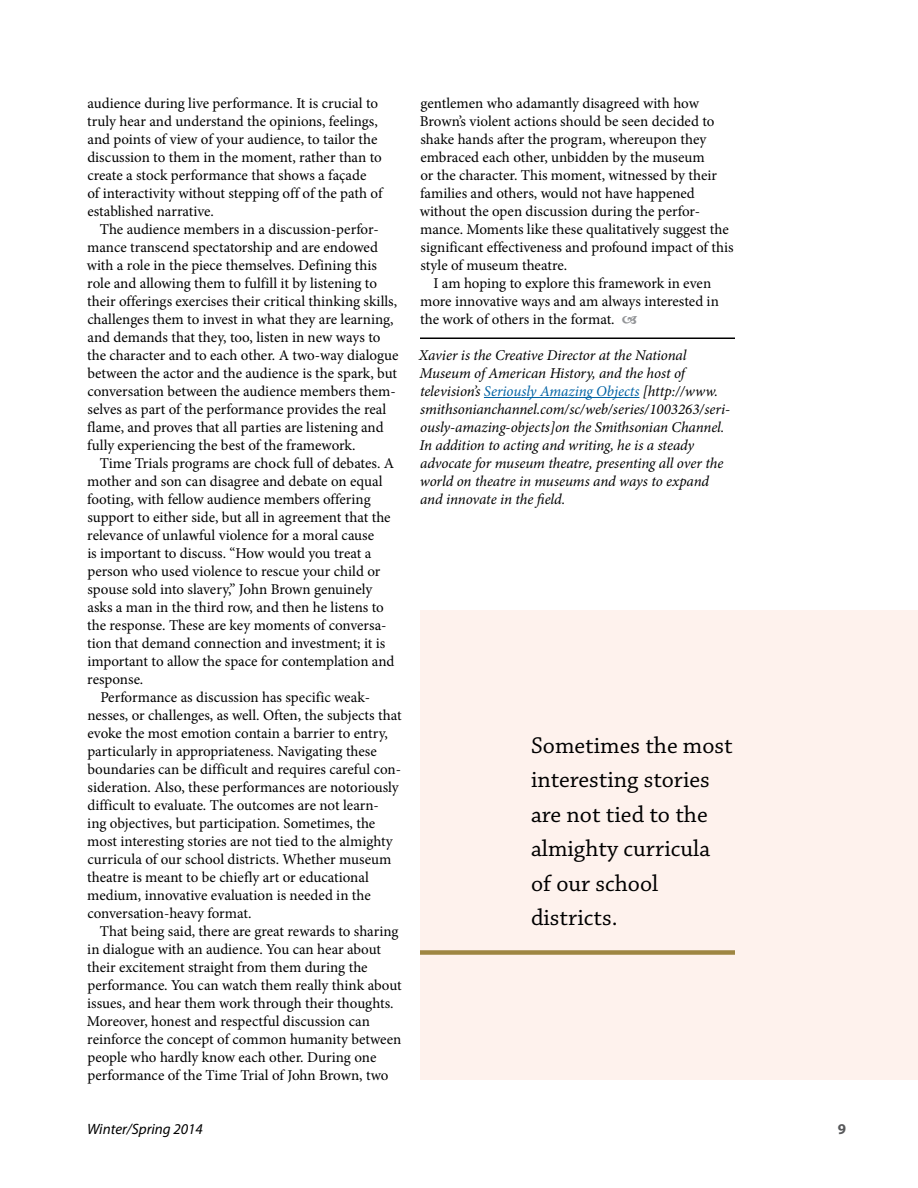
<style>
.page{position:relative;width:918px;height:1188px;background:#fff}
.page>*{position:absolute;margin:0;border:0;box-sizing:border-box;transform-origin:0 0}
.t1{font:24px/34.5px "Chaparral Pro";color:#000}
.t2{font:15px/18px "Minion Pro";color:#000}
.t3{font:italic 15px/18px "Minion Pro";letter-spacing:-.005em;color:#000}
.t4{font:italic 15px "Myriad Pro";color:#000}
.t5{font:700 15px "Myriad Pro";color:#58595b}
.s1{color:#0062a3}
</style>
<div class="page">
<hr style="left:420px;top:338px;width:315px;height:1px;background:#000">
<hr style="left:484px;top:397px;width:155px;height:1px;background:#0062a3">
<div style="left:420px;top:610px;width:498px;height:470px;background:#fef2ed"></div>
<div style="left:420px;top:950px;width:315px;height:5px;background:#9e8642"></div>
<p class="t2" style="left:87px;top:94px;width:298px">audience during live performance. It is crucial to truly hear and understand the opinions, feelings, and points of view of your audience, to tailor the discussion to them in the moment, rather than to create a stock performance that shows a façade<br>of interactivity without stepping off of the path of established narrative.</p>
<p class="t2" style="left:87px;top:220px;width:313px;text-indent:13px">The audience members in a discussion-perfor&shy;mance transcend spectatorship and are endowed with a role in the piece themselves. Defining this role and allowing them to fulfill it by listening to their offerings exercises their critical thinking skills, challenges them to invest in what they are learning, and demands that they, too, listen in new ways to the character and to each other. A two-way dialogue between the actor and the audience is the spark, but conversation between the audience members them&shy;selves as part of the performance provides the real flame, and proves that all parties are listening and fully experiencing the best of the framework.</p>
<p class="t2" style="left:100px;top:454px;width:296px">Time Trials programs are chock full of debates. A</p>
<p class="t2" style="left:87px;top:472px;width:297px">mother and son can disagree and debate on equal</p>
<p class="t2" style="left:87px;top:490px;width:285px">footing, with fellow audience members offering</p>
<p class="t2" style="left:88px;top:508px;width:305px">support to either side, but all in agreement that the</p>
<p class="t2" style="left:87px;top:526px;width:288px">relevance of unlawful violence for a moral cause</p>
<p class="t2" style="left:87px;top:544px;width:286px">is important to discuss. “How would you treat a</p>
<p class="t2" style="left:87px;top:562px;width:295px">person who used violence to rescue your child or</p>
<p class="t2" style="left:88px;top:580px;width:286px">spouse sold into slavery,” John Brown genuinely</p>
<p class="t2" style="left:88px;top:598px;width:298px">asks a man in the third row, and then he listens to</p>
<p class="t2" style="left:87px;top:616px;width:301px">the response. These are key moments of conversa-</p>
<p class="t2" style="left:87px;top:634px;width:300px">tion that demand connection and investment; it is</p>
<p class="t2" style="left:87px;top:652px;width:309px">important to allow the space for contemplation and</p>
<p class="t2" style="left:87px;top:670px;width:58px">response.</p>
<p class="t2" style="left:100px;top:688px;width:271px">Performance as discussion has specific weak-</p>
<p class="t2" style="left:87px;top:706px;width:316px">nesses, or challenges, as well. Often, the subjects that</p>
<p class="t2" style="left:87px;top:724px;width:302px">evoke the most emotion contain a barrier to entry,</p>
<p class="t2" style="left:87px;top:742px;width:291px">particularly in appropriateness. Navigating these</p>
<p class="t2" style="left:88px;top:760px;width:315px">boundaries can be difficult and requires careful con-</p>
<p class="t2" style="left:88px;top:778px;width:313px">sideration. Also, these performances are notoriously</p>
<p class="t2" style="left:87px;top:796px;width:293px">difficult to evaluate. The outcomes are not learn-</p>
<p class="t2" style="left:87px;top:814px;width:290px">ing objectives, but participation. Sometimes, the</p>
<p class="t2" style="left:87px;top:832px;width:307px">most interesting stories are not tied to the almighty</p>
<p class="t2" style="left:87px;top:850px;width:305px">curricula of our school districts. Whether museum</p>
<p class="t2" style="left:87px;top:868px;width:283px">theatre is meant to be chiefly art or educational</p>
<p class="t2" style="left:87px;top:886px;width:285px">medium, innovative evaluation is needed in the</p>
<p class="t2" style="left:87px;top:904px;width:166px">conversation-heavy format.</p>
<p class="t2" style="left:100px;top:922px;width:300px">That being said, there are great rewards to sharing</p>
<p class="t2" style="left:87px;top:940px;width:295px">in dialogue with an audience. You can hear about</p>
<p class="t2" style="left:87px;top:958px;width:282px">their excitement straight from them during the</p>
<p class="t2" style="left:87px;top:976px;width:316px">performance. You can watch them really think about</p>
<p class="t2" style="left:87px;top:994px;width:308px">issues, and hear them work through their thoughts.</p>
<p class="t2" style="left:87px;top:1012px;width:285px">Moreover, honest and respectful discussion can</p>
<p class="t2" style="left:87px;top:1030px;width:315px">reinforce the concept of common humanity between</p>
<p class="t2" style="left:87px;top:1048px;width:291px">people who hardly know each other. During one</p>
<p class="t2" style="left:87px;top:1066px;width:303px">performance of the Time Trial of John Brown, two</p>
<p class="t2" style="left:420px;top:94px;width:315px">gentlemen who adamantly disagreed with how Brown’s violent actions should be seen decided to shake hands after the program, whereupon they embraced each other, unbidden by the museum<br>or the character. This moment, witnessed by their families and others, would not have happened without the open discussion during the perfor&shy;mance. Moments like these qualitatively suggest the significant effectiveness and profound impact of this style of museum theatre.</p>
<p class="t2" style="left:420px;top:274px;width:300px;text-indent:13px">I am hoping to explore this framework in even more innovative ways and am always interested in the work of others in the format.</p>
<p class="t3" style="left:419px;top:346px;width:313px">Xavier is the Creative Director at the National Museum of American History, and the host of television’s <span class="s1">Seriously Amazing Objects</span> [http://www. smithsonianchannel.com/sc/web/series/1003263/seri&shy;ously-amazing-objects]on the Smithsonian Channel.<br>In addition to acting and writing, he is a steady advocate for museum theatre, presenting all over the world on theatre in museums and ways to expand and innovate in the field.</p>
<h1 class="t1" style="left:531px;top:729px;width:203px">Sometimes the most interesting stories are not tied to the almighty curricula of our school districts.</h1>
<p class="t4" style="left:87px;top:1120px;width:118px">Winter/Spring 2014</p>
<p class="t5" style="left:838px;top:1119px;width:10px">9</p>
</div>
